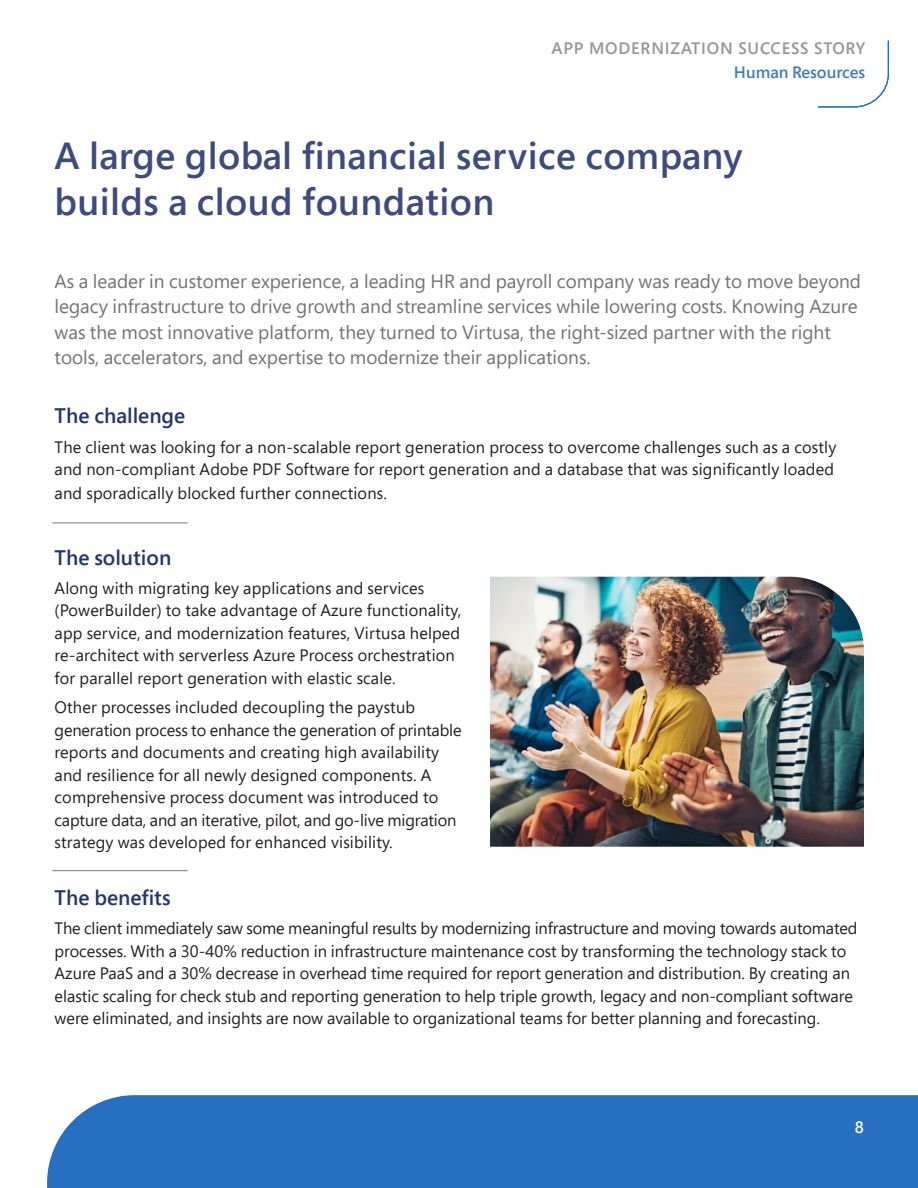
<style>
.page{position:relative;width:918px;height:1188px;background:#fff}
.page>*{position:absolute;margin:0;border:0;box-sizing:border-box;transform-origin:0 0}
.Heading_1{font:600 37.5px/46.5px "Segoe Pro";letter-spacing:.01em;color:#3c4b80}
.Subhead{font:600 21px "Segoe Pro";color:#233570}
.Intro_Grey{font:19.2px/25.5px "Segoe Pro";color:#737373}
.body{font:16.5px/22.5px "Segoe Pro";letter-spacing:.01em;color:#231f20}
.Success_Story_Runner{font:600 16.5px "Segoe Pro";letter-spacing:.05em;color:#969696}
.Success_Story_Runner-2{font:600 16.5px "Segoe Pro";color:#3d7ec5}
.t1{font:600 16.5px "Segoe Pro";color:#fff}
</style>
<div class="page">
<div style="left:47px;top:1095px;width:871px;height:93px;background:#2770bf"></div>
<img style="left:490px;top:577px;width:374px;height:270px">
<svg style="left:818px;top:40px;width:71px;height:68px"></svg>
<hr style="left:53px;top:523px;width:135px;height:1px;background:#737373">
<hr style="left:53px;top:870px;width:135px;height:1px;background:#737373">
<p class="Success_Story_Runner" style="left:552px;top:37px;width:315px">APP MODERNIZATION SUCCESS STORY</p>
<p class="Success_Story_Runner-2" style="left:734px;top:61px;width:133px">Human Resources</p>
<p class="Heading_1" style="left:55px;top:131px;width:690px">A large global financial service company builds a cloud foundation</p>
<p class="Intro_Grey" style="left:55px;top:268px;width:808px">As a leader in customer experience, a leading HR and payroll company was ready to move beyond legacy infrastructure to drive growth and streamline services while lowering costs. Knowing Azure was the most innovative platform, they turned to Virtusa, the right-sized partner with the right tools, accelerators, and expertise to modernize their applications.</p>
<p class="Subhead" style="left:55px;top:402px;width:132px">The challenge</p>
<p class="body" style="left:55px;top:435px;width:783px">The client was looking for a non-scalable report generation process to overcome challenges such as a costly and non-compliant Adobe PDF Software for report generation and a database that was significantly loaded</p>
<p class="body" style="left:55px;top:482px;width:334px">and sporadically blocked further connections.</p>
<p class="Subhead" style="left:55px;top:543px;width:118px">The solution</p>
<p class="body" style="left:55px;top:576px;width:408px">Along with migrating key applications and services (PowerBuilder) to take advantage of Azure functionality, app service, and modernization features, Virtusa helped re-architect with serverless Azure Process orchestration for parallel report generation with elastic scale.</p>
<p class="body" style="left:55px;top:696px;width:408px">Other processes included decoupling the paystub generation process to enhance the generation of printable reports and documents and creating high availability and resilience for all newly designed components. A comprehensive process document was introduced to capture data, and an iterative, pilot, and go-live migration strategy was developed for enhanced visibility.</p>
<p class="Subhead" style="left:55px;top:883px;width:118px">The benefits</p>
<p class="body" style="left:55px;top:917px;width:804px">The client immediately saw some meaningful results by modernizing infrastructure and moving towards automated processes. With a 30-40% reduction in infrastructure maintenance cost by transforming the technology stack to Azure PaaS and a 30% decrease in overhead time required for report generation and distribution. By creating an elastic scaling for check stub and reporting generation to help triple growth, legacy and non-compliant software were eliminated, and insights are now available to organizational teams for better planning and forecasting.</p>
<p class="t1" style="left:855px;top:1116px;width:11px">8</p>
</div>
